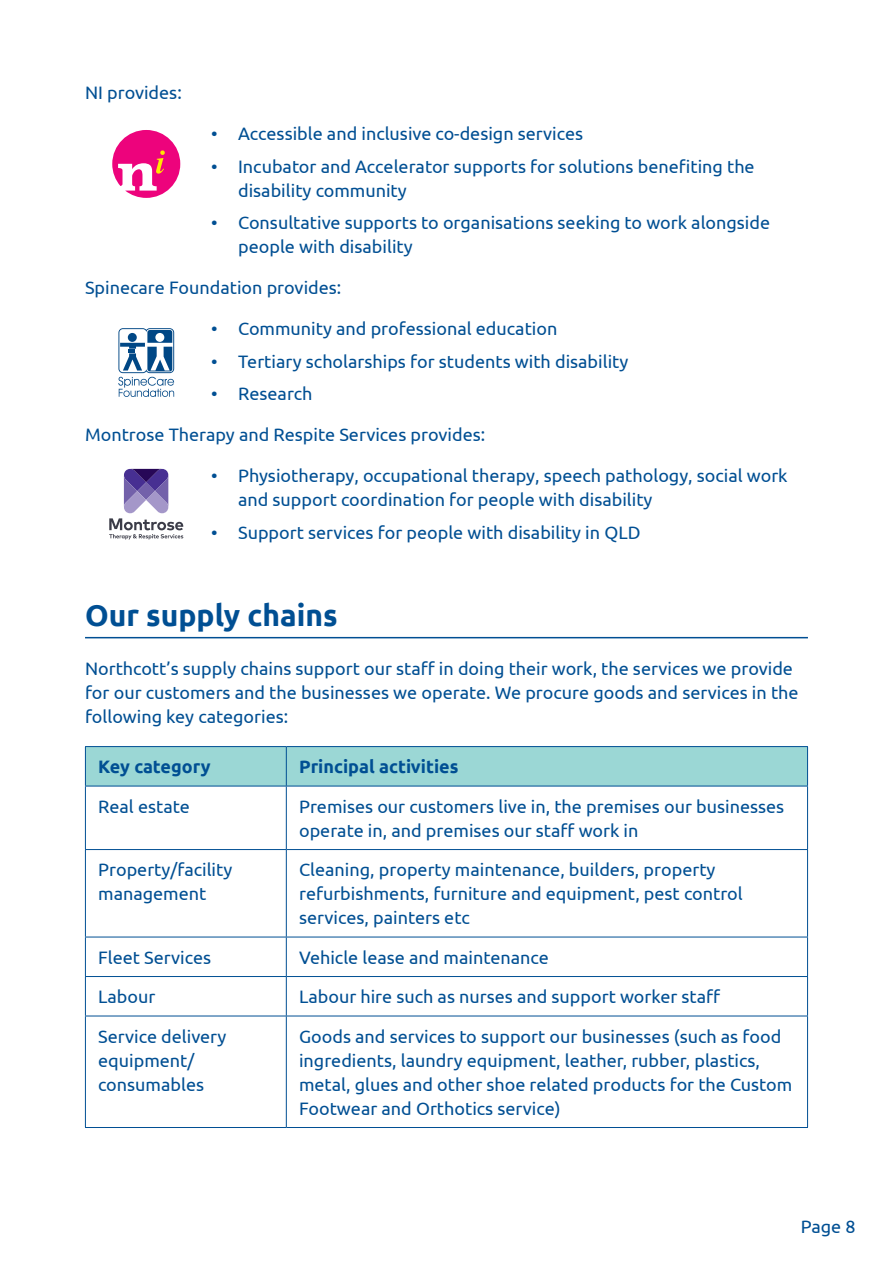
<style>
.page{position:relative;width:893px;height:1263px;background:#fff}
.page>*{position:absolute;margin:0;border:0;box-sizing:border-box;transform-origin:0 0}
.t1{font:700 30px "Ubuntu";color:#004f93}
.body{font:18px/24px "Ubuntu";color:#004f93}
.body-2{font:700 18px "Ubuntu";color:#004f93}
</style>
<div class="page">
<hr style="left:85px;top:637px;width:723px;height:1px;background:#004f93">
<div style="left:86px;top:747px;width:721px;height:39px;background:#9bd7d5"></div>
<hr style="left:85px;top:746px;width:201px;height:1px;background:#004f93">
<hr style="left:85px;top:747px;width:1px;height:39px;background:#004f93">
<hr style="left:286px;top:746px;width:522px;height:1px;background:#004f93">
<hr style="left:286px;top:747px;width:1px;height:39px;background:#004f93">
<hr style="left:807px;top:747px;width:1px;height:39px;background:#004f93">
<hr style="left:85px;top:786px;width:201px;height:1px;background:#004f93">
<hr style="left:85px;top:786px;width:1px;height:63px;background:#004f93">
<hr style="left:286px;top:786px;width:522px;height:1px;background:#004f93">
<hr style="left:286px;top:786px;width:1px;height:63px;background:#004f93">
<hr style="left:807px;top:786px;width:1px;height:63px;background:#004f93">
<hr style="left:85px;top:849px;width:201px;height:1px;background:#004f93">
<hr style="left:85px;top:850px;width:1px;height:87px;background:#004f93">
<hr style="left:286px;top:849px;width:522px;height:1px;background:#004f93">
<hr style="left:286px;top:850px;width:1px;height:87px;background:#004f93">
<hr style="left:807px;top:850px;width:1px;height:87px;background:#004f93">
<hr style="left:85px;top:937px;width:201px;height:1px;background:#004f93">
<hr style="left:85px;top:937px;width:1px;height:39px;background:#004f93">
<hr style="left:286px;top:937px;width:522px;height:1px;background:#004f93">
<hr style="left:286px;top:937px;width:1px;height:39px;background:#004f93">
<hr style="left:807px;top:937px;width:1px;height:39px;background:#004f93">
<hr style="left:85px;top:976px;width:201px;height:1px;background:#004f93">
<hr style="left:85px;top:977px;width:1px;height:39px;background:#004f93">
<hr style="left:286px;top:976px;width:522px;height:1px;background:#004f93">
<hr style="left:286px;top:977px;width:1px;height:39px;background:#004f93">
<hr style="left:807px;top:977px;width:1px;height:39px;background:#004f93">
<hr style="left:85px;top:1016px;width:201px;height:1px;background:#004f93">
<hr style="left:85px;top:1016px;width:1px;height:111px;background:#004f93">
<hr style="left:286px;top:1016px;width:522px;height:1px;background:#004f93">
<hr style="left:286px;top:1016px;width:1px;height:111px;background:#004f93">
<hr style="left:807px;top:1016px;width:1px;height:111px;background:#004f93">
<hr style="left:85px;top:1127px;width:201px;height:1px;background:#004f93">
<hr style="left:286px;top:1127px;width:522px;height:1px;background:#004f93">
<svg style="left:112px;top:130px;width:68px;height:68px"></svg>
<svg style="left:118px;top:328px;width:56px;height:69px"></svg>
<svg style="left:109px;top:468px;width:74px;height:71px"></svg>
<p class="body" style="left:85px;top:80px;width:98px">NI provides:</p>
<p class="body" style="left:211px;top:121px;width:374px">• Accessible and inclusive co-design services</p>
<p class="body" style="left:238px;top:154px;width:518px;text-indent:-27px">• Incubator and Accelerator supports for solutions benefiting the disability community</p>
<p class="body" style="left:238px;top:210px;width:534px;text-indent:-27px">• Consultative supports to organisations seeking to work alongside people with disability</p>
<p class="body" style="left:85px;top:275px;width:258px">Spinecare Foundation provides:</p>
<p class="body" style="left:211px;top:316px;width:348px">• Community and professional education</p>
<p class="body" style="left:211px;top:349px;width:419px">• Tertiary scholarships for students with disability</p>
<p class="body" style="left:211px;top:381px;width:103px">• Research</p>
<p class="body" style="left:85px;top:422px;width:402px">Montrose Therapy and Respite Services provides:</p>
<p class="body" style="left:238px;top:463px;width:551px;text-indent:-27px">• Physiotherapy, occupational therapy, speech pathology, social work and support coordination for people with disability</p>
<p class="body" style="left:211px;top:520px;width:431px">• Support services for people with disability in QLD</p>
<h2 class="t1" style="left:85px;top:597px;width:254px">Our supply chains</h2>
<p class="body" style="left:85px;top:656px;width:715px">Northcott’s supply chains support our staff in doing their work, the services we provide for our customers and the businesses we operate. We procure goods and services in the following key categories:</p>
<p class="body-2" style="left:98px;top:756px;width:114px">Key category</p>
<p class="body-2" style="left:299px;top:756px;width:161px">Principal activities</p>
<p class="body" style="left:98px;top:794px;width:93px">Real estate</p>
<p class="body" style="left:299px;top:794px;width:487px">Premises our customers live in, the premises our businesses operate in, and premises our staff work in</p>
<p class="body" style="left:98px;top:857px;width:136px">Property/facility management</p>
<p class="body" style="left:299px;top:857px;width:445px">Cleaning, property maintenance, builders, property refurbishments, furniture and equipment, pest control services, painters etc</p>
<p class="body" style="left:98px;top:945px;width:115px">Fleet Services</p>
<p class="body" style="left:299px;top:945px;width:251px">Vehicle lease and maintenance</p>
<p class="body" style="left:98px;top:984px;width:59px">Labour</p>
<p class="body" style="left:299px;top:984px;width:423px">Labour hire such as nurses and support worker staff</p>
<p class="body" style="left:98px;top:1024px;width:130px">Service delivery equipment/ consumables</p>
<p class="body" style="left:299px;top:1024px;width:495px">Goods and services to support our businesses (such as food ingredients, laundry equipment, leather, rubber, plastics, metal, glues and other shoe related products for the Custom Footwear and Orthotics service)</p>
<p class="body" style="left:801px;top:1214px;width:56px">Page 8</p>
</div>
